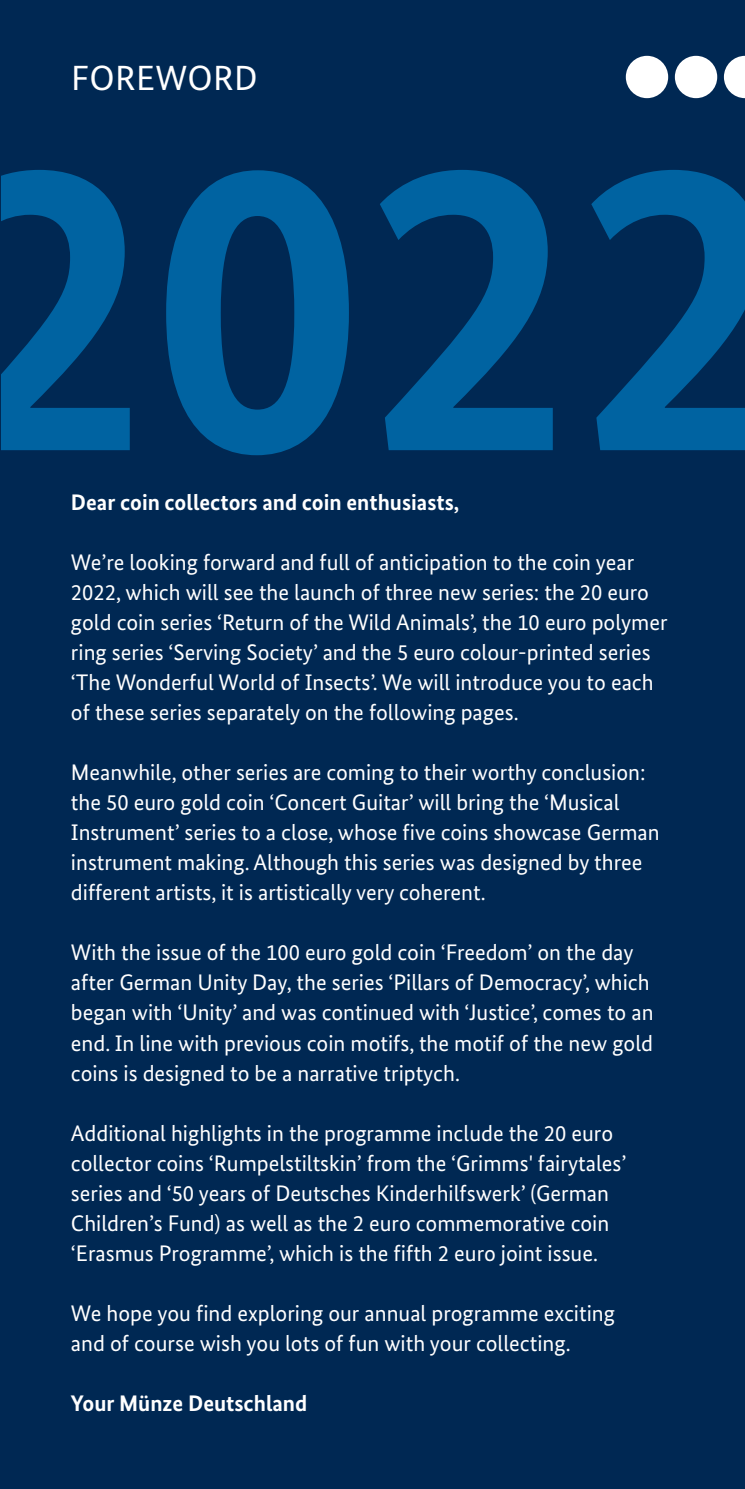
<style>
.page{position:relative;width:745px;height:1489px;background:#fff}
.page>*{position:absolute;margin:0;border:0;box-sizing:border-box;transform-origin:0 0}
.t1{font:700 422.5px "Bundes Sans";color:#0063a1}
.t2{font:35px "Bundes Sans";letter-spacing:.01em;color:#fff}
.t3{font:22.5px/30px "Bundes Sans";color:#fff}
.t4{font:700 22.5px "Bundes Sans";color:#fff}
</style>
<div class="page">
<div style="left:0;top:0;width:744px;height:1488px;background:#002853"></div>
<div style="left:674px;top:56px;width:42px;height:42px;background:#fff;border-radius:50%"></div>
<div style="left:625px;top:56px;width:42px;height:42px;background:#fff;border-radius:50%"></div>
<svg style="left:723px;top:56px;width:21px;height:42px"></svg>
<h2 class="t2" style="left:71px;top:57px;width:188px">FOREWORD</h2>
<h1 class="t1" style="left:-60px;top:47px;width:846px">2022</h1>
<p class="t4" style="left:71px;top:489px;width:389px">Dear coin collectors and coin enthusiasts,</p>
<p class="t3" style="left:71px;top:547px;width:597px">We’re looking forward and full of anticipation to the coin year 2022, which will see the launch of three new series: the 20 euro gold coin series ‘Return of the Wild Animals’, the 10 euro polymer ring series ‘Serving Society’ and the 5 euro colour-printed series ‘The Wonderful World of Insects’. We will introduce you to each of these series separately on the following pages.</p>
<p class="t3" style="left:71px;top:757px;width:590px">Meanwhile, other series are coming to their worthy conclusion: the 50 euro gold coin ‘Concert Guitar’ will bring the ‘Musical Instrument’ series to a close, whose five coins showcase German instrument making. Although this series was designed by three different artists, it is artistically very coherent.</p>
<p class="t3" style="left:71px;top:937px;width:583px">With the issue of the 100 euro gold coin ‘Freedom’ on the day after German Unity Day, the series ‘Pillars of Democracy’, which began with ‘Unity’ and was continued with ‘Justice’, comes to an end. In line with previous coin motifs, the motif of the new gold coins is designed to be a narrative triptych.</p>
<p class="t3" style="left:71px;top:1117px;width:556px">Additional highlights in the programme include the 20 euro collector coins ‘Rumpelstiltskin’ from the ‘Grimms' fairytales’ series and ‘50 years of Deutsches Kinderhilfswerk’ (German Children’s Fund) as well as the 2 euro commemorative coin ‘Erasmus Programme’, which is the fifth 2 euro joint issue.</p>
<p class="t3" style="left:71px;top:1297px;width:545px">We hope you find exploring our annual programme exciting and of course wish you lots of fun with your collecting.</p>
<p class="t4" style="left:71px;top:1388px;width:238px">Your Münze Deutschland</p>
</div>
